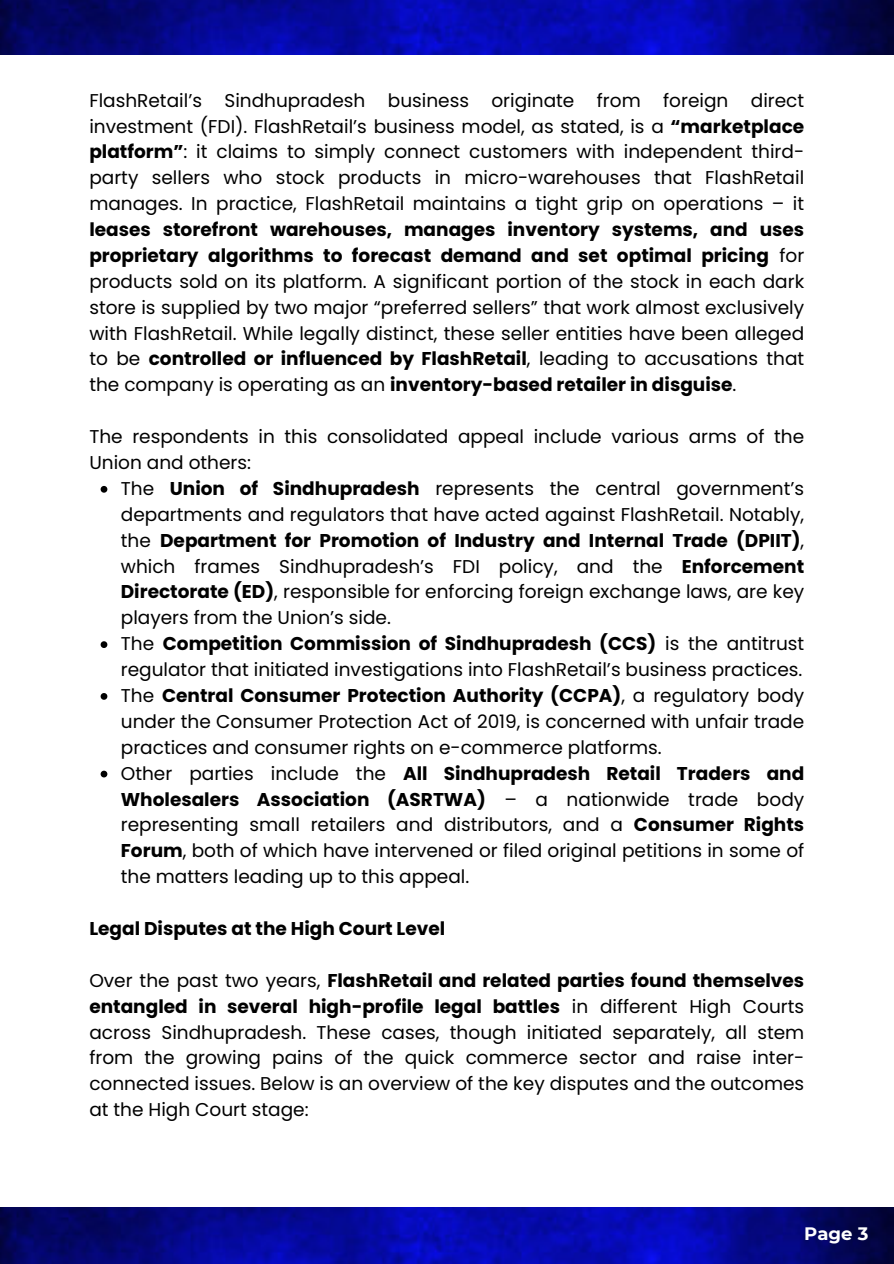
<style>
.page{position:relative;width:894px;height:1264px;background:#fff}
.page>*{position:absolute;margin:0;border:0;box-sizing:border-box;transform-origin:0 0}
.t1{font:18.45px/25.8px "Poppins";color:#000;text-align:justify}
.t2{font:700 18.45px "Poppins";color:#000}
.t3{font:700 18px "Montserrat";color:#fff}
.s1{font-weight:700}
</style>
<div class="page">
<img style="left:0;top:1207px;width:893px;height:56px">
<img style="left:0;top:0;width:893px;height:55px">
<svg style="left:101px;top:486px;width:6px;height:6px"></svg>
<svg style="left:101px;top:641px;width:6px;height:7px"></svg>
<svg style="left:101px;top:693px;width:6px;height:6px"></svg>
<svg style="left:101px;top:770px;width:6px;height:7px"></svg>
<p class="t1" style="left:89px;top:87px;width:716px">FlashRetail’s Sindhupradesh business originate from foreign direct investment (FDI). FlashRetail’s business model, as stated, is a <span class="s1">“marketplace platform”</span>: it claims to simply connect customers with independent third&shy;party sellers who stock products in micro-warehouses that FlashRetail manages. In practice, FlashRetail maintains a tight grip on operations – it <span class="s1">leases storefront warehouses, manages inventory systems, and uses proprietary algorithms to forecast demand and set optimal pricing</span> for products sold on its platform. A significant portion of the stock in each dark store is supplied by two major “preferred sellers” that work almost exclusively with FlashRetail. While legally distinct, these seller entities have been alleged to be <span class="s1">controlled or influenced by FlashRetail</span>, leading to accusations that the company is operating as an <span class="s1">inventory-based retailer in disguise</span>.</p>
<p class="t1" style="left:89px;top:424px;width:716px">The respondents in this consolidated appeal include various arms of the<br>Union and others:</p>
<p class="t1" style="left:121px;top:475px;width:684px">The <span class="s1">Union of Sindhupradesh</span> represents the central government’s departments and regulators that have acted against FlashRetail. Notably, the <span class="s1">Department for Promotion of Industry and Internal Trade (DPIIT)</span>, which frames Sindhupradesh’s FDI policy, and the <span class="s1">Enforcement Directorate (ED)</span>, responsible for enforcing foreign exchange laws, are key players from the Union’s side.</p>
<p class="t1" style="left:121px;top:631px;width:684px">The <span class="s1">Competition Commission of Sindhupradesh (CCS)</span> is the antitrust regulator that initiated investigations into FlashRetail’s business practices.</p>
<p class="t1" style="left:121px;top:682px;width:684px">The <span class="s1">Central Consumer Protection Authority (CCPA)</span>, a regulatory body under the Consumer Protection Act of 2019, is concerned with unfair trade practices and consumer rights on e-commerce platforms.</p>
<p class="t1" style="left:121px;top:760px;width:684px">Other parties include the <span class="s1">All Sindhupradesh Retail Traders and Wholesalers Association (ASRTWA)</span> – a nationwide trade body representing small retailers and distributors, and a <span class="s1">Consumer Rights Forum</span>, both of which have intervened or filed original petitions in some of the matters leading up to this appeal.</p>
<p class="t2" style="left:89px;top:915px;width:357px">Legal Disputes at the High Court Level</p>
<h1 class="t1" style="left:89px;top:967px;width:716px">Over the past two years, <span class="s1">FlashRetail and related parties found themselves entangled in several high-profile legal battles</span> in different High Courts across Sindhupradesh. These cases, though initiated separately, all stem from the growing pains of the quick commerce sector and raise inter&shy;connected issues. Below is an overview of the key disputes and the outcomes at the High Court stage:</h1>
<p class="t3" style="left:804px;top:1222px;width:65px">Page 3</p>
</div>
